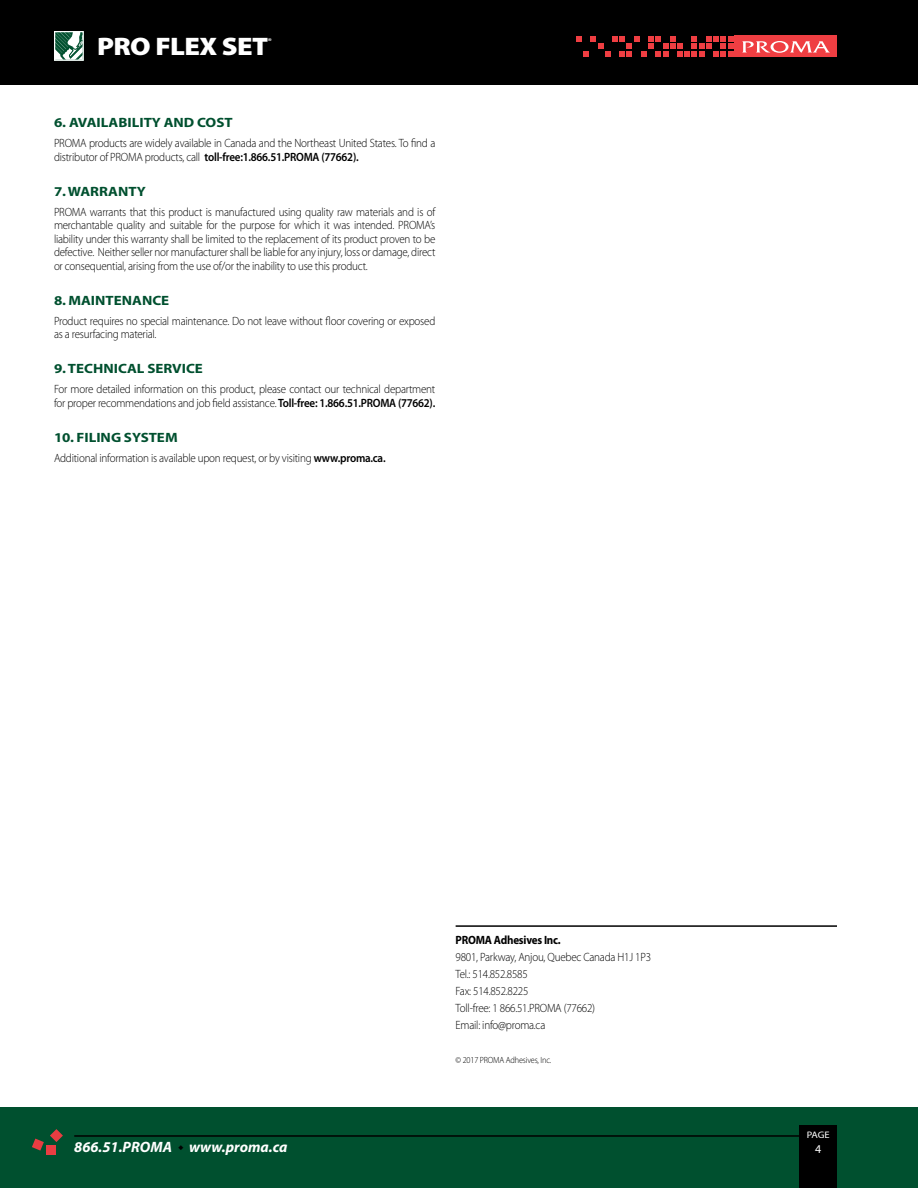
<style>
.page{position:relative;width:918px;height:1188px;background:#fff}
.page>*{position:absolute;margin:0;border:0;box-sizing:border-box;transform-origin:0 0}
.t1{font:900 25.35px "Myriad Pro";letter-spacing:-.02em;color:#fff;scale:1.11 1}
.t2{font:italic 700 15px "Myriad Pro";color:#fff}
.t3{font:700 13.5px "Myriad Pro";color:#00502f;scale:1.11 1}
.t4{font:300 12px/13.5px "Myriad Pro";letter-spacing:-.02em;color:#000;scale:.92 1}
.t5{font:700 12px "Myriad Pro";letter-spacing:-.02em;color:#000;scale:.92 1}
.t6{font:12px "Myriad Pro";color:#fff}
.t7{font:9.45px "Myriad Pro";color:#fff;scale:1.11 1}
.t8{font:300 9px "Myriad Pro";letter-spacing:-.02em;color:#000;scale:.92 1}
.t9{font:600 8.4px "Myriad Pro";color:#fff;scale:1.11 1}
.s1{font-weight:600}
</style>
<div class="page">
<div style="left:0;top:0;width:918px;height:85px;background:#000"></div>
<div style="left:0;top:1107px;width:918px;height:81px;background:#00502f"></div>
<div style="left:799px;top:1125px;width:38px;height:63px;background:#000"></div>
<hr style="left:74px;top:1135px;width:725px;height:2px;background:#000">
<svg style="left:56px;top:33px;width:26px;height:26px"></svg>
<div style="left:54px;top:31px;width:30px;height:30px;border:1px solid #fff"></div>
<div style="left:735px;top:36px;width:102px;height:21px;background:#ef3e42"></div>
<svg style="left:576px;top:36px;width:157px;height:21px"></svg>
<svg style="left:742px;top:41px;width:88px;height:12px"></svg>
<hr style="left:456px;top:925px;width:381px;height:2px;background:#000">
<div style="left:46px;top:1145px;width:9px;height:9px;background:#e93d42"></div>
<svg style="left:50px;top:1129px;width:13px;height:13px"></svg>
<svg style="left:32px;top:1139px;width:12px;height:12px"></svg>
<h1 class="t1" style="left:97px;top:30px;width:156px">PRO FLEX SET</h1>
<p class="t9" style="left:268px;top:35px;width:5px">®</p>
<p class="t3" style="left:54px;top:114px;width:162px">6. AVAILABILITY AND COST</p>
<p class="t4" style="left:54px;top:136px;width:416px">PROMA products are widely available in Canada and the Northeast United States. To find a distributor of PROMA products, call <span class="s1">toll-free:1.866.51.PROMA (77662).</span></p>
<p class="t3" style="left:54px;top:182px;width:84px">7. WARRANTY</p>
<p class="t4" style="left:54px;top:205px;width:416px;text-align:justify">PROMA warrants that this product is manufactured using quality raw materials and is of merchantable quality and suitable for the purpose for which it was intended. PROMA’s liability under this warranty shall be limited to the replacement of its product proven to be defective. Neither seller nor manufacturer shall be liable for any injury, loss or damage, direct or consequential, arising from the use of/or the inability to use this product.</p>
<p class="t3" style="left:54px;top:291px;width:105px">8. MAINTENANCE</p>
<p class="t4" style="left:54px;top:314px;width:416px">Product requires no special maintenance. Do not leave without floor covering or exposed as a resurfacing material.</p>
<p class="t3" style="left:54px;top:360px;width:136px">9. TECHNICAL SERVICE</p>
<p class="t4" style="left:54px;top:383px;width:416px">For more detailed information on this product, please contact our technical department for proper recommendations and job field assistance. <span class="s1">Toll-free: 1.866.51.PROMA (77662).</span></p>
<p class="t3" style="left:54px;top:428px;width:113px">10. FILING SYSTEM</p>
<p class="t4" style="left:54px;top:451px;width:362px">Additional information is available upon request, or by visiting <span class="s1">www.proma.ca.</span></p>
<p class="t2" style="left:74px;top:1137px;width:215px">866.51.PROMA www.proma.ca</p>
<p class="t5" style="left:456px;top:932px;width:116px">PROMA Adhesives Inc.</p>
<p class="t4" style="left:456px;top:948px;width:214px;line-height:17.1px">9801, Parkway, Anjou, Quebec Canada H1J 1P3<br>Tel.: 514.852.8585<br>Fax: 514.852.8225<br>Toll-free: 1 866.51.PROMA (77662)<br>Email: info@proma.ca</p>
<p class="t8" style="left:456px;top:1055px;width:106px">© 2017 PROMA Adhesives, Inc.</p>
<p class="t7" style="left:807px;top:1129px;width:22px">PAGE</p>
<p class="t6" style="left:815px;top:1141px;width:8px">4</p>
</div>
